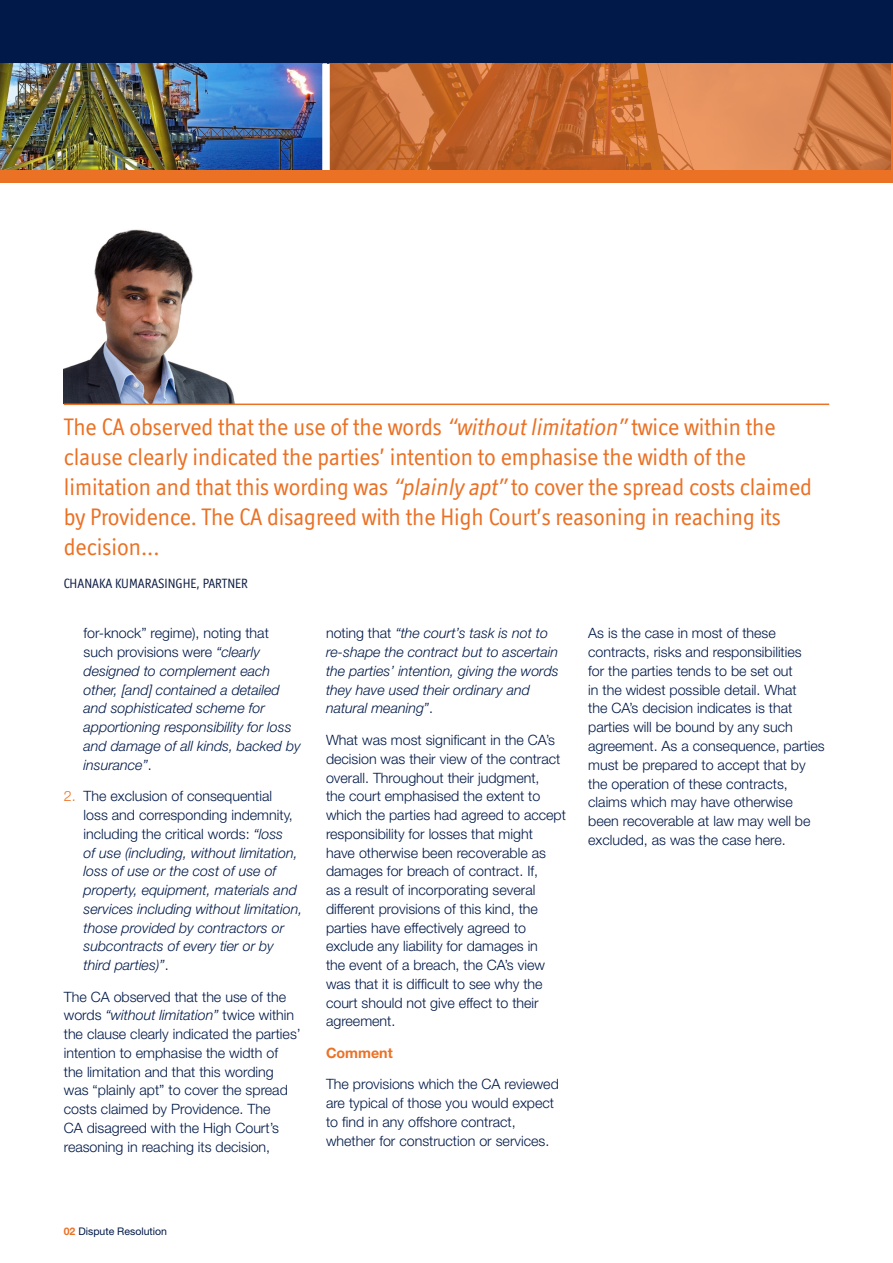
<style>
.page{position:relative;width:893px;height:1263px;background:#fff}
.page>*{position:absolute;margin:0;border:0;box-sizing:border-box;transform-origin:0 0}
.BULLETIN_-_Pull_Quot{font:24px/30px "Officina Display ITC Std";color:#eb7125}
.BRIEFING_-_Bodytext{font:300 14.25px/18.8px "Helvetica Neue LT Std";color:#001948}
.BRIEFING_-_Bodytext-2{font:italic 300 14.25px/18.8px "Helvetica Neue LT Std";color:#001948}
.BRIEFING_-_Subhead_1{font:700 14.25px "Helvetica Neue LT Std";color:#eb7125}
.By_Who{font:13.5px "Officina Display ITC Std";color:#0f1f45}
.BRIEFING_-_Footer__P{font:10.5px "Helvetica Neue LT Std";color:#001948}
.s1{font-style:italic}
.s2{font-style:normal}
.s3{font-style:normal;color:#eb7125}
.s4{font-weight:700;color:#eb7125}
</style>
<div class="page">
<div style="left:0;top:0;width:893px;height:170px;background:#001948"></div>
<img style="left:0;top:64px;width:322px;height:106px">
<img style="left:330px;top:64px;width:560px;height:106px">
<div style="left:322px;top:64px;width:8px;height:106px;background:#fff"></div>
<div style="left:0;top:170px;width:893px;height:13px;background:#eb7125"></div>
<img style="left:64px;top:229px;width:185px;height:175px">
<hr style="left:64px;top:404px;width:765px;height:1px;background:#eb7125">
<p class="BULLETIN_-_Pull_Quot" style="left:64px;top:411px;width:750px">The CA observed that the use of the words <span class="s1">“withoutlimitation”</span> twice within the clause clearly indicated the parties’ intention to emphasise the width of the limitation and that this wording was <span class="s1">“plainly apt”</span> to cover the spread costs claimed by Providence. The CA disagreed with the High Court’s reasoning in reaching its decision...</p>
<p class="By_Who" style="left:64px;top:576px;width:186px">CHANAKA KUMARASINGHE, PARTNER</p>
<p class="BRIEFING_-_Bodytext-2" style="left:84px;top:624px;width:219px"><span class="s2">for-knock” regime), noting that such provisions were</span> “clearly designed to complement each other, [and] contained a detailed and sophisticated scheme for apportioning responsibility for loss and damage of all kinds, backed by insurance”<span class="s2">.</span></p>
<p class="BRIEFING_-_Bodytext-2" style="left:84px;top:787px;width:220px;text-indent:-20px"><span class="s3">2.</span> <span class="s2">The exclusion of consequential<br>loss and corresponding indemnity, including the critical words:</span> “loss<br>of use (including, without limitation, loss of use or the cost of use of property, equipment, materials and services including without limitation, those provided by contractors or subcontracts of every tier or by third parties)”<span class="s2">.</span></p>
<p class="BRIEFING_-_Bodytext" style="left:64px;top:987px;width:239px">The CA observed that the use of the words <span class="s1">“without limitation”</span> twice within the clause clearly indicated the parties’ intention to emphasise the width of the limitation and that this wording was “plainly apt” to cover the spread costs claimed by Providence. The<br>CA disagreed with the High Court’s reasoning in reaching its decision,</p>
<p class="BRIEFING_-_Bodytext-2" style="left:326px;top:624px;width:234px"><span class="s2">noting that</span> “the court’s task is not to re-shape the contract but to ascertain the parties’ intention, giving the words they have used their ordinary and natural meaning”<span class="s2">.</span></p>
<p class="BRIEFING_-_Bodytext" style="left:326px;top:730px;width:241px">What was most significant in the CA’s decision was their view of the contract overall. Throughout their judgment,<br>the court emphasised the extent to which the parties had agreed to accept responsibility for losses that might<br>have otherwise been recoverable as damages for breach of contract. If,<br>as a result of incorporating several different provisions of this kind, the parties have effectively agreed to exclude any liability for damages in<br>the event of a breach, the CA’s view was that it is difficult to see why the court should not give effect to their agreement.</p>
<p class="BRIEFING_-_Subhead_1" style="left:326px;top:1044px;width:68px">Comment</p>
<p class="BRIEFING_-_Bodytext" style="left:326px;top:1074px;width:234px">The provisions which the CA reviewed are typical of those you would expect to find in any offshore contract, whether for construction or services.</p>
<p class="BRIEFING_-_Bodytext" style="left:588px;top:624px;width:238px">As is the case in most of these contracts, risks and responsibilities<br>for the parties tends to be set out<br>in the widest possible detail. What<br>the CA’s decision indicates is that parties will be bound by any such agreement. As a consequence, parties must be prepared to accept that by the operation of these contracts, claims which may have otherwise been recoverable at law may well be excluded, as was the case here.</p>
<p class="BRIEFING_-_Footer__P" style="left:64px;top:1225px;width:105px"><span class="s4">02</span> Dispute Resolution</p>
</div>
